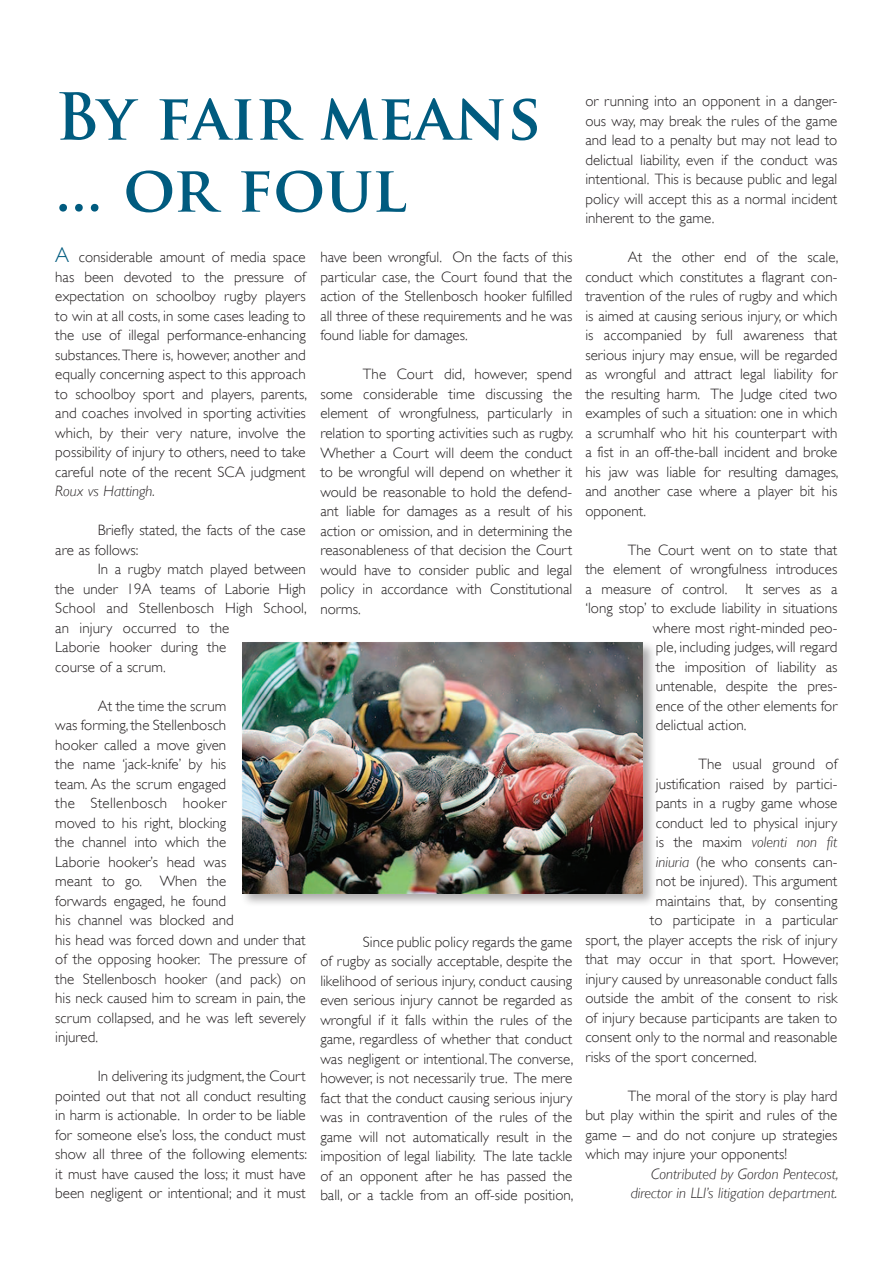
<style>
.page{position:relative;width:893px;height:1263px;background:#fff}
.page>*{position:absolute;margin:0;border:0;box-sizing:border-box;transform-origin:0 0}
.t1{font:700 63px/72px "Trajan Pro";color:#005b7f}
.t2{font:300 15px/19.5px "Gill Sans";color:#231f20;text-align:justify}
.t3{font:italic 300 15px/19.5px "Gill Sans";color:#231f20;text-align:right}
.s1{font-size:21px;color:#005b7f}
.s2{font-style:normal}
.s3{font-style:italic}
</style>
<div class="page">
<div style="left:240px;top:640px;width:416px;height:267px;background:#231f20;opacity:.38"></div>
<img style="left:242px;top:642px;width:400px;height:251px">
<h1 class="t1" style="left:55px;top:81px;width:487px">By fair means ... or foul</h1>
<p class="t2" style="left:320px;top:248px;width:254px">have been wrongful. On the facts of this particular case, the Court found that the action of the Stellenbosch hooker fulfilled all three of these requirements and he was found liable for damages.</p>
<p class="t2" style="left:320px;top:365px;width:255px;text-indent:43px">The Court did, however, spend some considerable time discussing the element of wrongfulness, particularly in relation to sporting activities such as rugby.<br>Whether a Court will deem the conduct to be wrongful will depend on whether it would be reasonable to hold the defend&shy;ant liable for damages as a result of his action or omission, and in determining the reasonableness of that decision the Court would have to consider public and legal policy in accordance with Constitutional norms.</p>
<p class="t2" style="left:55px;top:247px;width:253px"><span class="s1">A</span> considerable amount of media space has been devoted to the pressure of expectation on schoolboy rugby players to win at all costs, in some cases leading to the use of illegal performance-enhancing substances. There is, however, another and equally concerning aspect to this approach to schoolboy sport and players, parents, and coaches involved in sporting activities which, by their very nature, involve the possibility of injury to others, need to take careful note of the recent SCA judgment</p>
<p class="t3" style="left:55px;top:481px;width:101px">Roux vs Hattingh.</p>
<p class="t2" style="left:55px;top:520px;width:252px;text-indent:43px">Briefly stated, the facts of the case are as follows:</p>
<p class="t2" style="left:55px;top:559px;width:253px;text-align:left;text-indent:43px">In a rugby match played between the under 19A teams of Laborie High<br>School and Stellenbosch High School, an injury occurred to the<br>Laborie hooker during the<br>course of a scrum.</p>
<p class="t2" style="left:55px;top:696px;width:252px;text-align:left;text-indent:43px">At the time the scrum<br>was forming, the Stellenbosch<br>hooker called a move given<br>the name ‘jack-knife’ by his<br>team. As the scrum engaged<br>the Stellenbosch hooker<br>moved to his right, blocking<br>the channel into which the<br>Laborie hooker’s head was<br>meant to go. When the<br>forwards engaged, he found<br>his channel was blocked and<br>his head was forced down and under that of the opposing hooker. The pressure of the Stellenbosch hooker (and pack) on his neck caused him to scream in pain, the scrum collapsed, and he was left severely injured.</p>
<p class="t2" style="left:55px;top:1066px;width:253px;text-indent:43px">In delivering its judgment, the Court pointed out that not all conduct resulting in harm is actionable. In order to be liable for someone else’s loss, the conduct must show all three of the following elements: it must have caused the loss; it must have been negligent or intentional; and it must</p>
<p class="t2" style="left:320px;top:932px;width:255px;text-indent:43px">Since public policy regards the game of rugby as socially acceptable, despite the likelihood of serious injury, conduct causing even serious injury cannot be regarded as wrongful if it falls within the rules of the game, regardless of whether that conduct was negligent or intentional. The converse, however, is not necessarily true. The mere fact that the conduct causing serious injury was in contravention of the rules of the game will not automatically result in the imposition of legal liability. The late tackle of an opponent after he has passed the ball, or a tackle from an off-side position,</p>
<p class="t2" style="left:585px;top:91px;width:254px">or running into an opponent in a danger&shy;ous way, may break the rules of the game and lead to a penalty but may not lead to delictual liability, even if the conduct was intentional. This is because public and legal policy will accept this as a normal incident inherent to the game.</p>
<p class="t2" style="left:585px;top:247px;width:255px;text-indent:43px">At the other end of the scale, conduct which constitutes a flagrant con&shy;travention of the rules of rugby and which is aimed at causing serious injury, or which is accompanied by full awareness that serious injury may ensue, will be regarded as wrongful and attract legal liability for the resulting harm. The Judge cited two examples of such a situation: one in which a scrumhalf who hit his counterpart with a fist in an off-the-ball incident and broke his jaw was liable for resulting damages, and another case where a player bit his opponent.</p>
<p class="t2" style="left:628px;top:540px;width:211px">The Court went on to state that</p>
<p class="t2" style="left:585px;top:559px;width:253px">the element of wrongfulness introduces</p>
<p class="t2" style="left:585px;top:579px;width:254px">a measure of control. It serves as a</p>
<p class="t2" style="left:585px;top:598px;width:253px">‘long stop’ to exclude liability in situations</p>
<p class="t2" style="left:653px;top:618px;width:186px">where most right-minded peo-</p>
<p class="t2" style="left:656px;top:637px;width:183px">ple, including judges, will regard</p>
<p class="t2" style="left:656px;top:657px;width:183px">the imposition of liability as</p>
<p class="t2" style="left:656px;top:676px;width:183px">untenable, despite the pres-</p>
<p class="t2" style="left:656px;top:696px;width:183px">ence of the other elements for</p>
<p class="t2" style="left:656px;top:715px;width:92px">delictual action.</p>
<p class="t2" style="left:698px;top:754px;width:140px">The usual ground of</p>
<p class="t2" style="left:656px;top:774px;width:183px">justification raised by partici-</p>
<p class="t2" style="left:656px;top:793px;width:183px">pants in a rugby game whose</p>
<p class="t2" style="left:656px;top:813px;width:183px">conduct led to physical injury</p>
<p class="t3" style="left:656px;top:832px;width:183px"><span class="s2">is the maxim</span> volenti non fit</p>
<p class="t2" style="left:656px;top:852px;width:183px"><span class="s3">iniuria</span> (he who consents can-</p>
<p class="t2" style="left:656px;top:871px;width:183px">not be injured). This argument</p>
<p class="t2" style="left:656px;top:891px;width:183px">maintains that, by consenting</p>
<p class="t2" style="left:650px;top:910px;width:189px">to participate in a particular</p>
<p class="t2" style="left:585px;top:930px;width:254px">sport, the player accepts the risk of injury</p>
<p class="t2" style="left:585px;top:949px;width:255px">that may occur in that sport. However,</p>
<p class="t2" style="left:585px;top:969px;width:253px">injury caused by unreasonable conduct falls</p>
<p class="t2" style="left:585px;top:988px;width:253px">outside the ambit of the consent to risk</p>
<p class="t2" style="left:585px;top:1008px;width:253px">of injury because participants are taken to</p>
<p class="t2" style="left:585px;top:1027px;width:253px">consent only to the normal and reasonable</p>
<p class="t2" style="left:585px;top:1047px;width:173px">risks of the sport concerned.</p>
<p class="t2" style="left:585px;top:1086px;width:254px;text-indent:43px">The moral of the story is play hard but play within the spirit and rules of the game – and do not conjure up strategies which may injure your opponents!</p>
<p class="t3" style="left:631px;top:1164px;width:209px">Contributed by Gordon Pentecost, director in LLI’s litigation department.</p>
</div>
